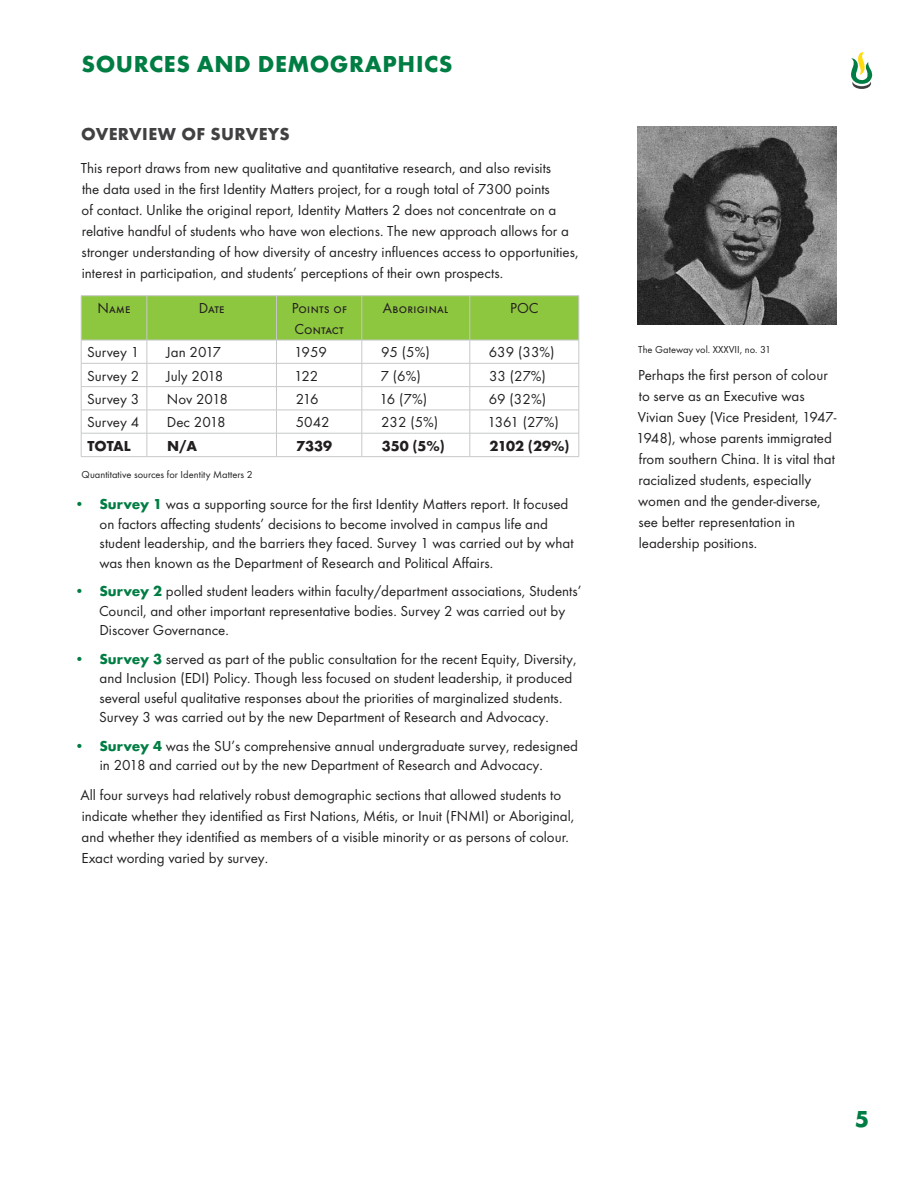
<style>
.page{position:relative;width:918px;height:1188px;background:#fff}
.page>*{position:absolute;margin:0;border:0;box-sizing:border-box;transform-origin:0 0}
.Titles{font:700 24px "Function Pro";letter-spacing:.02em;color:#007d43}
.Subtitles{font:700 18px "Function Pro";letter-spacing:.02em;color:#414042}
.body{font:15px/21px "Function Pro";color:#231f20}
.t1{font:700 15px "Function Pro";color:#231f20}
.body-2{font:10.5px "Function Pro";color:#231f20}
.s1{color:#007d43}
.s2{font-weight:700;color:#007d43}
</style>
<div class="page">
<svg style="left:851px;top:52px;width:21px;height:37px"></svg>
<hr style="left:81px;top:456px;width:66px;height:1px;background:#c7c8ca">
<hr style="left:362px;top:456px;width:108px;height:1px;background:#c7c8ca">
<hr style="left:470px;top:456px;width:109px;height:1px;background:#c7c8ca">
<hr style="left:81px;top:295px;width:66px;height:1px;background:#c7c8ca">
<hr style="left:362px;top:295px;width:108px;height:1px;background:#c7c8ca">
<hr style="left:470px;top:295px;width:109px;height:1px;background:#c7c8ca">
<hr style="left:147px;top:295px;width:129px;height:1px;background:#c7c8ca">
<hr style="left:147px;top:456px;width:129px;height:1px;background:#c7c8ca">
<hr style="left:276px;top:295px;width:86px;height:1px;background:#c7c8ca">
<hr style="left:276px;top:456px;width:86px;height:1px;background:#c7c8ca">
<svg style="left:81px;top:296px;width:499px;height:160px"></svg>
<hr style="left:81px;top:433px;width:66px;height:1px;background:#c7c8ca">
<hr style="left:147px;top:433px;width:129px;height:1px;background:#c7c8ca">
<hr style="left:276px;top:433px;width:86px;height:1px;background:#c7c8ca">
<hr style="left:362px;top:433px;width:108px;height:1px;background:#c7c8ca">
<hr style="left:470px;top:433px;width:109px;height:1px;background:#c7c8ca">
<img style="left:638px;top:126px;width:199px;height:199px">
<p class="Titles" style="left:82px;top:50px;width:373px">SOURCES AND DEMOGRAPHICS</p>
<p class="Subtitles" style="left:81px;top:123px;width:210px">OVERVIEW OF SURVEYS</p>
<p class="body" style="left:81px;top:157px;width:499px">This report draws from new qualitative and quantitative research, and also revisits<br>the data used in the first Identity Matters project, for a rough total of 7300 points<br>of contact. Unlike the original report, Identity Matters 2 does not concentrate on a relative handful of students who have won elections. The new approach allows for a stronger understanding of how diversity of ancestry influences access to opportunities, interest in participation, and students’ perceptions of their own prospects.</p>
<p class="body" style="left:98px;top:298px;width:34px">Name</p>
<p class="body" style="left:199px;top:298px;width:28px">Date</p>
<p class="body" style="left:292px;top:298px;width:57px">Points of<br>Contact</p>
<p class="body" style="left:383px;top:298px;width:67px">Aboriginal</p>
<p class="body" style="left:510px;top:298px;width:30px">POC</p>
<p class="body" style="left:87px;top:342px;width:54px">Survey 1</p>
<p class="body" style="left:166px;top:342px;width:56px">Jan 2017</p>
<p class="body" style="left:294px;top:342px;width:34px">1959</p>
<p class="body" style="left:381px;top:342px;width:50px">95 (5%)</p>
<p class="body" style="left:489px;top:342px;width:67px">639 (33%)</p>
<p class="body" style="left:87px;top:365px;width:54px">Survey 2</p>
<p class="body" style="left:166px;top:365px;width:59px">July 2018</p>
<p class="body" style="left:294px;top:365px;width:26px">122</p>
<p class="body" style="left:381px;top:365px;width:42px">7 (6%)</p>
<p class="body" style="left:489px;top:365px;width:58px">33 (27%)</p>
<p class="body" style="left:87px;top:388px;width:54px">Survey 3</p>
<p class="body" style="left:167px;top:388px;width:63px">Nov 2018</p>
<p class="body" style="left:296px;top:388px;width:24px">216</p>
<p class="body" style="left:380px;top:388px;width:49px">16 (7%)</p>
<p class="body" style="left:489px;top:388px;width:59px">69 (32%)</p>
<p class="body" style="left:87px;top:412px;width:54px">Survey 4</p>
<p class="body" style="left:167px;top:412px;width:60px">Dec 2018</p>
<p class="body" style="left:296px;top:412px;width:35px">5042</p>
<p class="body" style="left:381px;top:412px;width:59px">232 (5%)</p>
<p class="body" style="left:488px;top:412px;width:73px">1361 (27%)</p>
<p class="t1" style="left:88px;top:436px;width:45px">TOTAL</p>
<p class="t1" style="left:167px;top:436px;width:32px">N/A</p>
<p class="t1" style="left:296px;top:436px;width:37px">7339</p>
<p class="t1" style="left:382px;top:436px;width:65px">350 (5%)</p>
<p class="t1" style="left:489px;top:436px;width:82px">2102 (29%)</p>
<p class="body-2" style="left:82px;top:468px;width:173px">Quantitative sources for Identity Matters 2</p>
<p class="body" style="left:99px;top:495px;width:476px;line-height:19.5px;text-indent:-25px"><span class="s1">•</span> <span class="s2">Survey 1</span> was a supporting source for the first Identity Matters report. It focused on factors affecting students’ decisions to become involved in campus life and student leadership, and the barriers they faced. Survey 1 was carried out by what was then known as the Department of Research and Political Affairs.</p>
<p class="body" style="left:99px;top:582px;width:484px;line-height:19.5px;text-indent:-25px"><span class="s1">•</span> <span class="s2">Survey 2</span> polled student leaders within faculty/department associations, Students’<br>Council, and other important representative bodies. Survey 2 was carried out by<br>Discover Governance.</p>
<p class="body" style="left:99px;top:649px;width:479px;line-height:19.5px;text-indent:-25px"><span class="s1">•</span> <span class="s2">Survey 3</span> served as part of the public consultation for the recent Equity, Diversity, and Inclusion (EDI) Policy. Though less focused on student leadership, it produced several useful qualitative responses about the priorities of marginalized students.<br>Survey 3 was carried out by the new Department of Research and Advocacy.</p>
<p class="body" style="left:100px;top:736px;width:480px;line-height:19.5px;text-indent:-25px"><span class="s1">•</span> <span class="s2">Survey 4</span> was the SU’s comprehensive annual undergraduate survey, redesigned in 2018 and carried out by the new Department of Research and Advocacy.</p>
<p class="body" style="left:81px;top:785px;width:495px">All four surveys had relatively robust demographic sections that allowed students to indicate whether they identified as First Nations, Métis, or Inuit (FNMI) or Aboriginal, and whether they identified as members of a visible minority or as persons of colour.<br>Exact wording varied by survey.</p>
<p class="body-2" style="left:638px;top:343px;width:134px">The Gateway vol. XXXVII, no. 31</p>
<p class="body" style="left:636px;top:364px;width:202px">Perhaps the first person of colour to serve as an Executive was<br>Vivian Suey (Vice President, 1947-<br>1948), whose parents immigrated from southern China. It is vital that racialized students, especially women and the gender-diverse, see better representation in leadership positions.</p>
<h1 class="Titles" style="left:855px;top:1104px;width:16px">5</h1>
</div>
